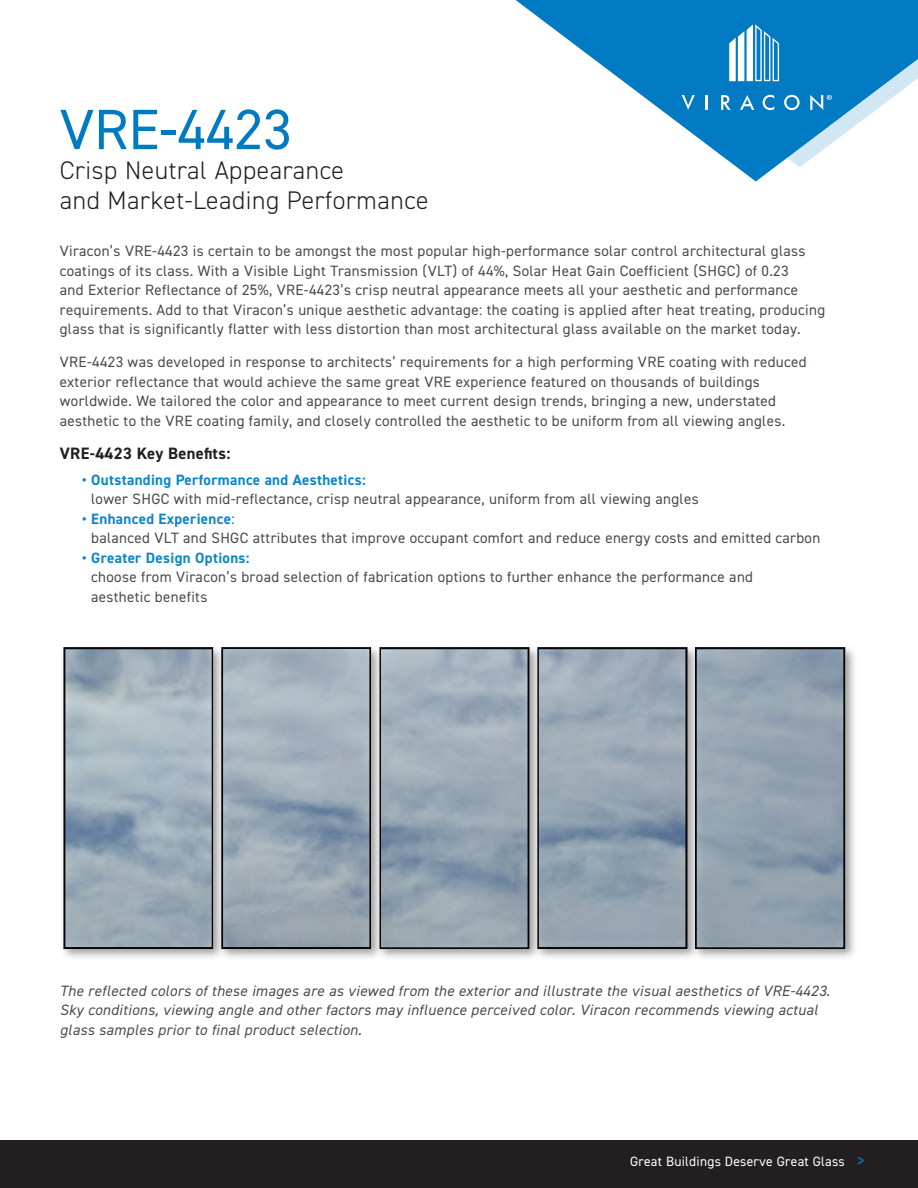
<style>
.page{position:relative;width:918px;height:1188px;background:#fff}
.page>*{position:absolute;margin:0;border:0;box-sizing:border-box;transform-origin:0 0}
.t1{font:57px "DIN2014";color:#007ac2}
.Back_Head{font:300 25.5px/30px "DIN2014";letter-spacing:.025em;color:#231f20}
.Subhead{font:700 16.5px "DIN2014";letter-spacing:.02em;color:#231f20}
.Text{font:15px/19.5px "DIN2014";letter-spacing:.025em;color:#4b4c4d}
.t2{font:italic 15px/19.5px "DIN2014";letter-spacing:.025em;color:#4b4c4d}
.Subhead-2{font:13.5px "DIN2014";letter-spacing:.02em;color:#fff}
.s1{font-weight:700;color:#0c86c9}
.s2{font-size:18px;color:#007ac2}
</style>
<div class="page">
<div style="left:60px;top:645px;width:798px;height:316px;background:#231f20;opacity:.44"></div>
<img style="left:60px;top:645px;width:792px;height:311px">
<svg style="left:516px;top:0;width:402px;height:181px;fill:#007ac2"></svg>
<svg style="left:729px;top:24px;width:50px;height:57px"></svg>
<svg style="left:682px;top:95px;width:13px;height:15px"></svg>
<svg style="left:706px;top:95px;width:2px;height:15px"></svg>
<svg style="left:721px;top:95px;width:10px;height:15px"></svg>
<svg style="left:740px;top:95px;width:14px;height:15px"></svg>
<svg style="left:763px;top:95px;width:11px;height:15px"></svg>
<svg style="left:784px;top:95px;width:16px;height:15px"></svg>
<svg style="left:810px;top:95px;width:22px;height:15px"></svg>
<div style="left:0;top:1140px;width:918px;height:48px;background:#231f20"></div>
<p class="t1" style="left:60px;top:94px;width:233px">VRE-4423</p>
<p class="Back_Head" style="left:60px;top:155px;width:370px">Crisp Neutral Appearance<br>and Market-Leading Performance</p>
<p class="Text" style="left:60px;top:241px;width:767px">Viracon’s VRE-4423 is certain to be amongst the most popular high-performance solar control architectural glass coatings of its class. With a Visible Light Transmission (VLT) of 44%, Solar Heat Gain Coefficient (SHGC) of 0.23<br>and Exterior Reflectance of 25%, VRE-4423’s crisp neutral appearance meets all your aesthetic and performance requirements. Add to that Viracon’s unique aesthetic advantage: the coating is applied after heat treating, producing glass that is significantly flatter with less distortion than most architectural glass available on the market today.</p>
<p class="Text" style="left:60px;top:352px;width:748px">VRE-4423 was developed in response to architects’ requirements for a high performing VRE coating with reduced exterior reflectance that would achieve the same great VRE experience featured on thousands of buildings worldwide. We tailored the color and appearance to meet current design trends, bringing a new, understated aesthetic to the VRE coating family, and closely controlled the aesthetic to be uniform from all viewing angles.</p>
<p class="Subhead" style="left:60px;top:442px;width:172px">VRE-4423 Key Benefits:</p>
<p class="Text" style="left:91px;top:470px;width:609px;text-indent:-9px"><span class="s1">• Outstanding Performance and Aesthetics:<br></span>lower SHGC with mid-reflectance, crisp neutral appearance, uniform from all viewing angles</p>
<p class="Text" style="left:91px;top:509px;width:731px;text-indent:-9px"><span class="s1">• Enhanced Experience</span>:<br>balanced VLT and SHGC attributes that improve occupant comfort and reduce energy costs and emitted carbon</p>
<p class="Text" style="left:91px;top:548px;width:663px;text-indent:-9px"><span class="s1">• Greater Design Options:<br></span>choose from Viracon’s broad selection of fabrication options to further enhance the performance and aesthetic benefits</p>
<p class="t2" style="left:60px;top:980px;width:772px">The reflected colors of these images are as viewed from the exterior and illustrate the visual aesthetics of VRE-4423.<br>Sky conditions, viewing angle and other factors may influence perceived color. Viracon recommends viewing actual glass samples prior to final product selection.</p>
<p class="Subhead-2" style="left:630px;top:1153px;width:236px">Great Buildings Deserve Great Glass <span class="s2">&gt;</span></p>
</div>
